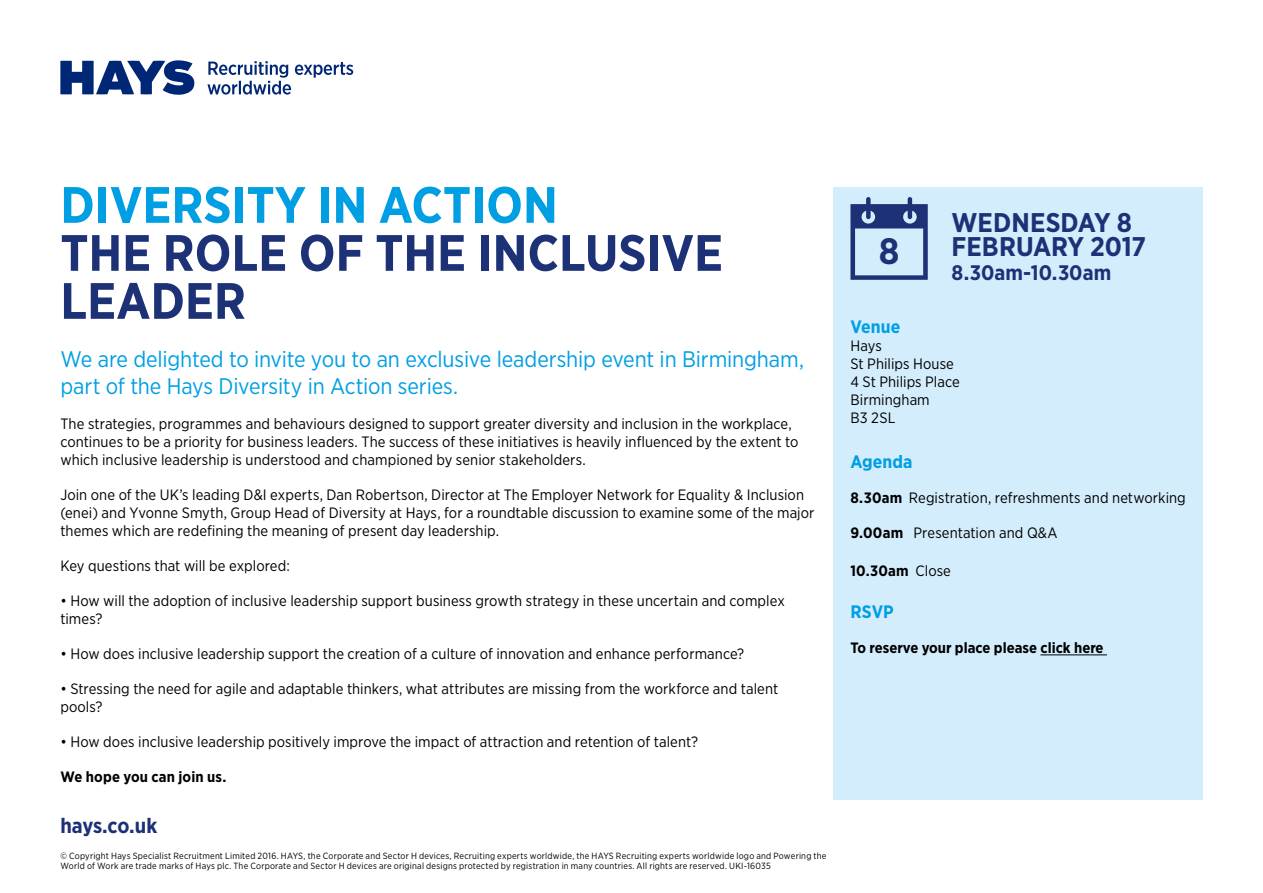
<style>
.page{position:relative;width:1263px;height:893px;background:#fff}
.page>*{position:absolute;margin:0;border:0;box-sizing:border-box;transform-origin:0 0}
.t1{font:700 51px/48px "Gotham Narrow";color:#1d3176}
.t2{font:700 51px "Gotham Narrow";color:#009fe3}
.t3{font:700 36.75px "Gotham Narrow";color:#1d3176}
.t4{font:700 27px/24px "Gotham Narrow";color:#1d3176}
.t5{font:22.5px/27px "Gotham Narrow";letter-spacing:-.01em;color:#009fe3}
.t6{font:700 21px "Gotham Narrow";color:#1d3176}
.t7{font:700 18px "Gotham Narrow";letter-spacing:.005em;color:#009fe3}
.t8{font:15px/18px "Gotham Narrow";letter-spacing:.005em;color:#000}
.t9{font:700 15px "Gotham Narrow";color:#000}
.t10{font:9px/10.5px "Gotham Narrow";letter-spacing:.02em;color:#000}
.s1{font-weight:700}
.s2{font-weight:400}
</style>
<div class="page">
<svg style="left:60px;top:60px;width:293px;height:35px"></svg>
<div style="left:833px;top:187px;width:369px;height:612px;background:#d4edfc"></div>
<hr style="left:1040px;top:654px;width:67px;height:1px;background:#000">
<svg style="left:850px;top:197px;width:78px;height:83px"></svg>
<h1 class="t2" style="left:60px;top:172px;width:499px">DIVERSITY IN ACTION</h1>
<h1 class="t1" style="left:60px;top:228px;width:664px">THE ROLE OF THE INCLUSIVE<br>LEADER</h1>
<h3 class="t5" style="left:60px;top:345px;width:745px">We are delighted to invite you to an exclusive leadership event in Birmingham, part of the Hays Diversity in Action series.</h3>
<p class="t8" style="left:60px;top:414px;width:740px">The strategies, programmes and behaviours designed to support greater diversity and inclusion in the workplace, continues to be a priority for business leaders. The success of these initiatives is heavily influenced by the extent to which inclusive leadership is understood and championed by senior stakeholders.</p>
<p class="t8" style="left:60px;top:485px;width:756px">Join one of the UK’s leading D&amp;I experts, Dan Robertson, Director at The Employer Network for Equality &amp; Inclusion (enei) and Yvonne Smyth, Group Head of Diversity at Hays, for a roundtable discussion to examine some of the major themes which are redefining the meaning of present day leadership.</p>
<p class="t8" style="left:60px;top:557px;width:231px">Key questions that will be explored:</p>
<p class="t8" style="left:60px;top:592px;width:726px">• How will the adoption of inclusive leadership support business growth strategy in these uncertain and complex times?</p>
<p class="t8" style="left:60px;top:645px;width:685px">• How does inclusive leadership support the creation of a culture of innovation and enhance performance?</p>
<p class="t8" style="left:60px;top:680px;width:719px">• Stressing the need for agile and adaptable thinkers, what attributes are missing from the workforce and talent pools?</p>
<p class="t8" style="left:60px;top:733px;width:639px">• How does inclusive leadership positively improve the impact of attraction and retention of talent?</p>
<p class="t9" style="left:60px;top:767px;width:168px">We hope you can join us.</p>
<h3 class="t6" style="left:60px;top:812px;width:98px">hays.co.uk</h3>
<p class="t10" style="left:60px;top:850px;width:768px">© Copyright Hays Specialist Recruitment Limited 2016. HAYS, the Corporate and Sector H devices, Recruiting experts worldwide, the HAYS Recruiting experts worldwide logo and Powering the<br>World of Work are trade marks of Hays plc. The Corporate and Sector H devices are original designs protected by registration in many countries. All rights are reserved. UKI-16035</p>
<h2 class="t3" style="left:879px;top:227px;width:22px">8</h2>
<h3 class="t4" style="left:951px;top:210px;width:196px">WEDNESDAY 8<br>FEBRUARY 2017</h3>
<h3 class="t6" style="left:951px;top:259px;width:161px">8.30am-10.30am</h3>
<p class="t7" style="left:850px;top:315px;width:51px">Venue</p>
<p class="t8" style="left:850px;top:337px;width:111px">Hays<br>St Philips House<br>4 St Philips Place<br>Birmingham<br>B3 2SL</p>
<p class="t7" style="left:850px;top:450px;width:64px">Agenda</p>
<p class="t8" style="left:850px;top:489px;width:337px"><span class="s1">8.30am</span> Registration, refreshments and networking</p>
<p class="t8" style="left:850px;top:524px;width:209px"><span class="s1">9.00am</span> Presentation and Q&amp;A</p>
<p class="t9" style="left:850px;top:561px;width:102px">10.30am <span class="s2">Close</span></p>
<p class="t7" style="left:850px;top:600px;width:45px">RSVP</p>
<p class="t9" style="left:850px;top:638px;width:255px">To reserve your place please click here</p>
</div>
